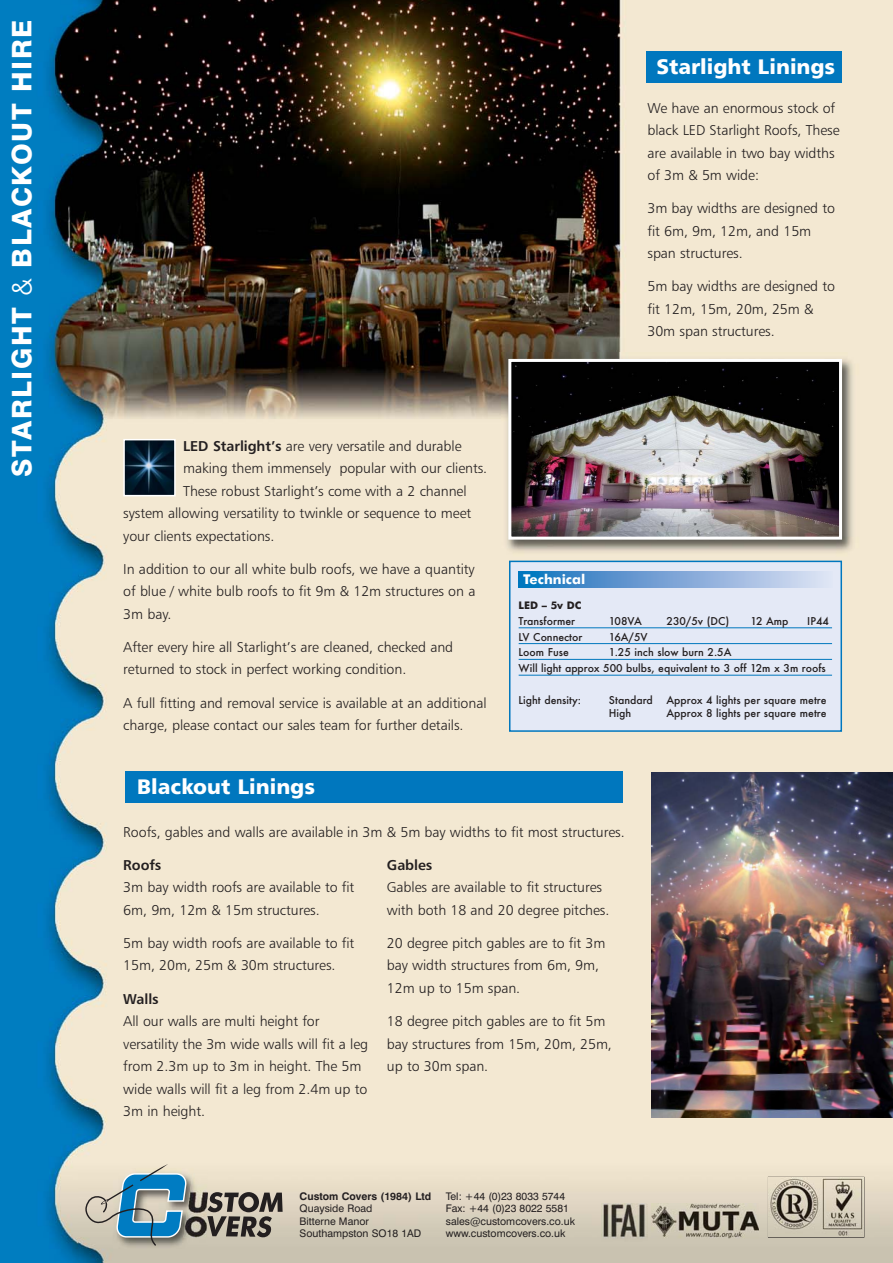
<style>
.page{position:relative;width:893px;height:1263px;background:#fff}
.page>*{position:absolute;margin:0;border:0;box-sizing:border-box;transform-origin:0 0}
.t1{font:800 27px "Swiss 721 BT";letter-spacing:.06em;color:#fff}
.t2{font:21px "Humanist 777 BT Black B";color:#fff}
.t3{font:14.25px/22.5px "Humanist 777 BT Light B";letter-spacing:-.005em;color:#231f20}
.t4{font:14.25px "Humanist 777 BT Bold B";letter-spacing:-.005em;color:#231f20}
.t5{font:700 13.5px "Futura BT";color:#fff}
.t6{font:500 10.5px/15.8px "Futura";color:#231f20;text-align:center}
.t7{font:10.5px/12.3px "Swiss 721 BT";color:#231f20}
.t8{font:700 10.5px "Swiss 721 BT";color:#231f20}
.t9{font:700 10.5px "Futura BT";color:#231f20}
.s1{font-weight:300}
.s2{font-family:"Humanist 777 BT Bold B"}
</style>
<div class="page">
<img style="left:0;top:0;width:892px;height:1263px">
<img style="left:769px;top:1178px;width:95px;height:59px">
<img style="left:652px;top:1204px;width:106px;height:35px">
<img style="left:601px;top:1204px;width:46px;height:38px">
<img style="left:78px;top:1145px;width:129px;height:116px">
<svg style="left:83px;top:1164px;width:200px;height:82px;background:#9ea9a6"></svg>
<img style="left:502px;top:353px;width:357px;height:204px">
<img style="left:512px;top:363px;width:326px;height:173px">
<div style="left:508px;top:359px;width:334px;height:181px;border:3px solid #fff"></div>
<img style="left:651px;top:772px;width:241px;height:345px">
<div style="left:646px;top:51px;width:196px;height:31px;background:#0077be"></div>
<div style="left:125px;top:772px;width:498px;height:31px;background:#0077be"></div>
<div style="left:510px;top:562px;width:330px;height:168px;background:#e4e9f6"></div>
<div style="left:509px;top:561px;width:333px;height:171px;border:2px solid #0077be"></div>
<svg style="left:519px;top:571px;width:303px;height:17px;background:#77a6d6"></svg>
<hr style="left:519px;top:627px;width:313px;height:1px;background:#0077be">
<hr style="left:519px;top:643px;width:313px;height:1px;background:#0077be">
<hr style="left:519px;top:659px;width:313px;height:1px;background:#0077be">
<hr style="left:519px;top:675px;width:313px;height:1px;background:#0077be">
<img style="left:126px;top:442px;width:47px;height:51px">
<div style="left:123px;top:439px;width:53px;height:57px;border:2px solid #fff"></div>
<h1 class="t1" style="left:9px;top:477px;width:459px;rotate:-90deg">STARLIGHT <span class="s1">&amp;</span> BLACKOUT HIRE</h1>
<h2 class="t2" style="left:656px;top:56px;width:180px">Starlight Linings</h2>
<p class="t3" style="left:647px;top:97px;width:194px">We have an enormous stock of black LED Starlight Roofs, These are available in two bay widths of 3m &amp; 5m wide:</p>
<p class="t3" style="left:647px;top:198px;width:189px">3m bay widths are designed to fit 6m, 9m, 12m, and 15m span structures.</p>
<p class="t3" style="left:647px;top:276px;width:189px">5m bay widths are designed to fit 12m, 15m, 20m, 25m &amp;<br>30m span structures.</p>
<p class="t3" style="left:183px;top:435px;width:280px"><span class="s2">LED Starlight’s</span> are very versatile and durable</p>
<p class="t3" style="left:183px;top:458px;width:306px">making them immensely popular with our clients.</p>
<p class="t3" style="left:183px;top:480px;width:285px">These robust Starlight’s come with a 2 channel</p>
<p class="t3" style="left:123px;top:503px;width:349px">system allowing versatility to twinkle or sequence to meet</p>
<p class="t3" style="left:123px;top:525px;width:153px">your clients expectations.</p>
<p class="t3" style="left:123px;top:558px;width:354px;text-align:justify">In addition to our all white bulb roofs, we have a quantity of blue / white bulb roofs to fit 9m &amp; 12m structures on a 3m bay.</p>
<p class="t3" style="left:123px;top:636px;width:331px">After every hire all Starlight’s are cleaned, checked and returned to stock in perfect working condition.</p>
<p class="t3" style="left:123px;top:692px;width:365px">A full fitting and removal service is available at an additional charge, please contact our sales team for further details.</p>
<h2 class="t2" style="left:137px;top:777px;width:179px">Blackout Linings</h2>
<p class="t5" style="left:523px;top:573px;width:63px">Technical</p>
<p class="t9" style="left:519px;top:600px;width:64px">LED – 5v DC</p>
<p class="t6" style="left:519px;top:614px;width:58px">Transformer</p>
<p class="t6" style="left:609px;top:614px;width:35px">108VA</p>
<p class="t6" style="left:666px;top:614px;width:64px">230/5v (DC)</p>
<p class="t6" style="left:750px;top:614px;width:40px">12 Amp</p>
<p class="t6" style="left:807px;top:614px;width:23px">IP44</p>
<p class="t6" style="left:519px;top:630px;width:65px">LV Connector</p>
<p class="t6" style="left:609px;top:630px;width:40px">16A/5V</p>
<p class="t6" style="left:519px;top:645px;width:52px">Loom Fuse</p>
<p class="t6" style="left:519px;top:645px;width:309px">1.25 inch slow burn 2.5A<br>Will light approx 500 bulbs, equivalent to 3 off 12m x 3m roofs</p>
<p class="t6" style="left:519px;top:693px;width:64px">Light density:</p>
<p class="t6" style="left:609px;top:693px;width:46px">Standard</p>
<p class="t6" style="left:666px;top:693px;width:162px">Approx 4 lights per square metre</p>
<p class="t6" style="left:609px;top:706px;width:24px">High</p>
<p class="t6" style="left:666px;top:706px;width:161px">Approx 8 lights per square metre</p>
<p class="t3" style="left:123px;top:822px;width:503px">Roofs, gables and walls are available in 3m &amp; 5m bay widths to fit most structures.</p>
<p class="t4" style="left:123px;top:858px;width:40px">Roofs</p>
<p class="t3" style="left:123px;top:877px;width:233px">3m bay width roofs are available to fit<br>6m, 9m, 12m &amp; 15m structures.</p>
<p class="t3" style="left:123px;top:932px;width:233px">5m bay width roofs are available to fit<br>15m, 20m, 25m &amp; 30m structures.</p>
<p class="t4" style="left:123px;top:992px;width:37px">Walls</p>
<p class="t3" style="left:123px;top:1011px;width:246px">All our walls are multi height for versatility the 3m wide walls will fit a leg from 2.3m up to 3m in height. The 5m wide walls will fit a leg from 2.4m up to<br>3m in height.</p>
<p class="t4" style="left:387px;top:858px;width:47px">Gables</p>
<p class="t3" style="left:387px;top:877px;width:224px">Gables are available to fit structures with both 18 and 20 degree pitches.</p>
<p class="t3" style="left:387px;top:932px;width:220px">20 degree pitch gables are to fit 3m bay width structures from 6m, 9m,<br>12m up to 15m span.</p>
<p class="t3" style="left:387px;top:1011px;width:227px">18 degree pitch gables are to fit 5m bay structures from 15m, 20m, 25m, up to 30m span.</p>
<p class="t8" style="left:300px;top:1191px;width:133px">Custom Covers (1984) Ltd</p>
<p class="t7" style="left:300px;top:1203px;width:123px">Quayside Road<br>Bitterne Manor<br>Southampston SO18 1AD</p>
<p class="t7" style="left:446px;top:1191px;width:131px">Tel: +44 (0)23 8033 5744<br>Fax: +44 (0)23 8022 5581 sales@customcovers.co.uk www.customcovers.co.uk</p>
</div>
